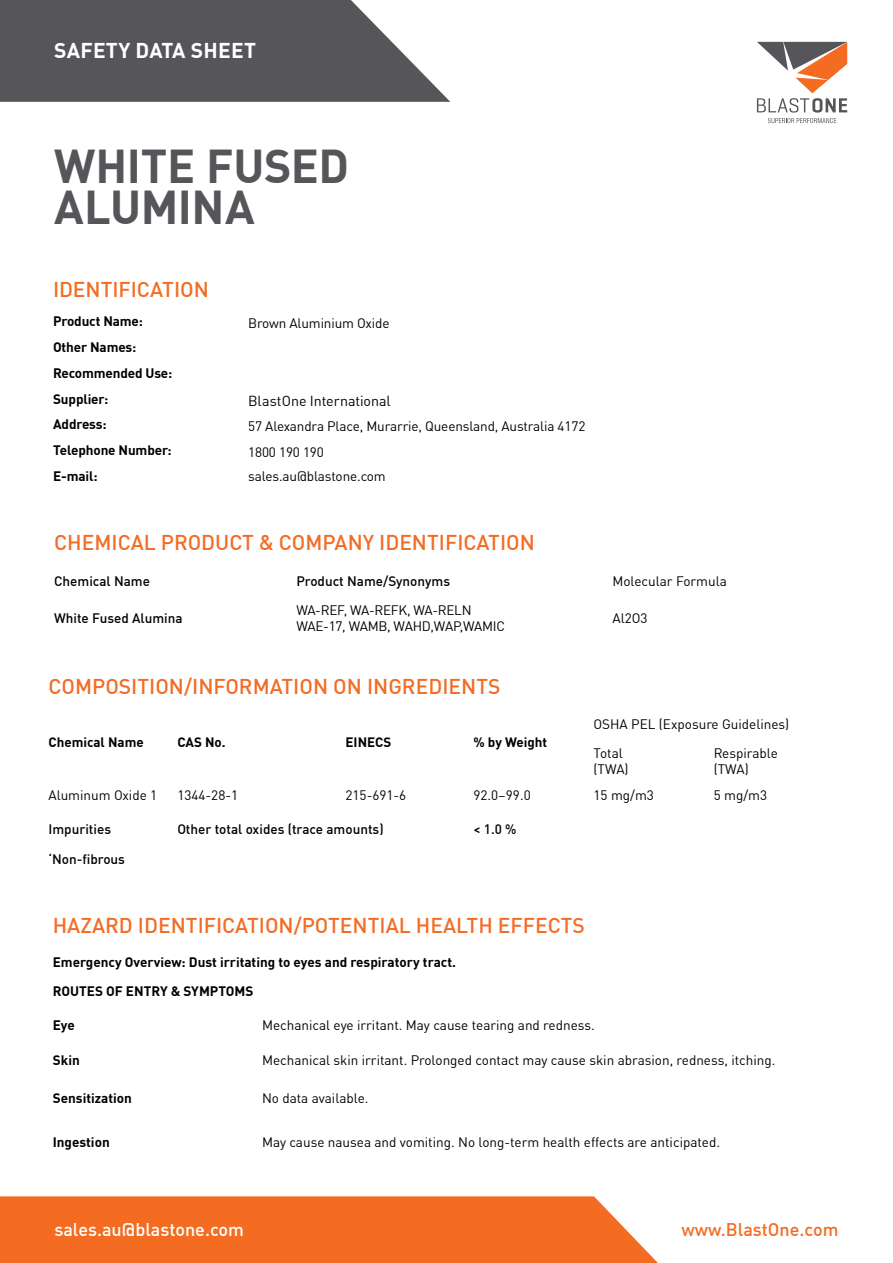
<style>
.page{position:relative;width:893px;height:1263px;background:#fff}
.page>*{position:absolute;margin:0;border:0;box-sizing:border-box;transform-origin:0 0}
.t1{font:700 46.5px/40.5px "DIN Offc";letter-spacing:-.01em;color:#56565a}
.t2{font:500 21px "DIN Offc";color:#f36c25}
.t3{font:700 21px "DIN Offc";letter-spacing:.01em;color:#fff}
.t4{font:500 21px "DIN Offc";letter-spacing:-.005em;color:#f36c21}
.t5{font:500 18px "DIN Offc";color:#fff}
.t6{font:500 18px "DIN Offc";color:#f36c21}
.t7{font:14.25px "DIN Offc";color:#000}
.t8{font:13.5px/29.1px "DIN Offc";color:#000}
.t9{font:700 13.5px/25.8px "DIN Offc";letter-spacing:-.005em;color:#000}
.t10{font:500 13.5px "DIN Offc";color:#000}
.t11{font:13.5px/16.2px "DIN Offc";letter-spacing:-.02em;color:#000}
.t12{font:700 13.35px "DIN Offc";color:#000}
</style>
<div class="page">
<svg style="left:757px;top:42px;width:90px;height:81px"></svg>
<svg style="left:0;top:0;width:450px;height:102px;fill:#56565a"></svg>
<div style="left:0;top:1196px;width:658px;height:67px;background:#f36c21"></div>
<h2 class="t3" style="left:54px;top:36px;width:203px">SAFETY DATA SHEET</h2>
<h1 class="t1" style="left:54px;top:146px;width:297px">WHITE FUSED<br>ALUMINA</h1>
<h2 class="t4" style="left:53px;top:276px;width:157px">IDENTIFICATION</h2>
<p class="t9" style="left:53px;top:308px;width:91px">Product Name:</p>
<p class="t8" style="left:248px;top:308px;width:143px">Brown Aluminium Oxide</p>
<p class="t9" style="left:53px;top:334px;width:121px">Other Names:<br>Recommended Use:<br>Supplier:</p>
<p class="t7" style="left:248px;top:391px;width:144px">BlastOne International</p>
<p class="t9" style="left:53px;top:411px;width:55px">Address:</p>
<p class="t8" style="left:248px;top:412px;width:339px">57 Alexandra Place, Murarrie, Queensland, Australia 4172</p>
<p class="t9" style="left:53px;top:437px;width:120px">Telephone Number:</p>
<p class="t8" style="left:248px;top:437px;width:77px">1800 190 190</p>
<p class="t9" style="left:53px;top:463px;width:46px">E-mail:</p>
<p class="t8" style="left:248px;top:462px;width:139px">sales.au@blastone.com</p>
<h2 class="t2" style="left:54px;top:529px;width:482px">CHEMICAL PRODUCT &amp; COMPANY IDENTIFICATION</h2>
<p class="t10" style="left:54px;top:572px;width:97px">Chemical Name</p>
<p class="t10" style="left:296px;top:572px;width:155px">Product Name/Synonyms</p>
<p class="t8" style="left:612px;top:566px;width:116px">Molecular Formula</p>
<p class="t10" style="left:54px;top:609px;width:130px">White Fused Alumina</p>
<p class="t11" style="left:296px;top:602px;width:210px">WA-REF, WA-REFK, WA-RELN<br>WAE-17, WAMB, WAHD,WAP,WAMIC</p>
<p class="t8" style="left:612px;top:603px;width:37px">Al2O3</p>
<h2 class="t2" style="left:48px;top:672px;width:453px">COMPOSITION/INFORMATION ON INGREDIENTS</h2>
<p class="t12" style="left:48px;top:733px;width:97px">Chemical Name</p>
<p class="t12" style="left:177px;top:733px;width:50px">CAS No.</p>
<p class="t12" style="left:346px;top:733px;width:47px">EINECS</p>
<p class="t12" style="left:473px;top:733px;width:75px">% by Weight</p>
<p class="t8" style="left:594px;top:709px;width:197px">OSHA PEL (Exposure Guidelines)<br>Total</p>
<p class="t8" style="left:594px;top:755px;width:37px">(TWA)</p>
<p class="t8" style="left:714px;top:745px;width:66px;line-height:16.2px">Respirable (TWA)</p>
<p class="t8" style="left:48px;top:780px;width:110px">Aluminum Oxide 1</p>
<p class="t8" style="left:177px;top:780px;width:62px">1344-28-1</p>
<p class="t8" style="left:346px;top:780px;width:62px">215-691-6</p>
<p class="t8" style="left:473px;top:780px;width:59px">92.0–99.0</p>
<p class="t8" style="left:594px;top:780px;width:62px">15 mg/m3</p>
<p class="t8" style="left:714px;top:780px;width:55px">5 mg/m3</p>
<p class="t10" style="left:48px;top:821px;width:64px">Impurities</p>
<p class="t10" style="left:177px;top:821px;width:208px">Other total oxides (trace amounts)</p>
<p class="t10" style="left:473px;top:821px;width:45px">&lt; 1.0 %</p>
<p class="t10" style="left:48px;top:851px;width:78px">‘Non-fibrous</p>
<h2 class="t2" style="left:53px;top:911px;width:533px">HAZARD IDENTIFICATION/POTENTIAL HEALTH EFFECTS</h2>
<p class="t9" style="left:53px;top:948px;width:405px;line-height:29px">Emergency Overview: Dust irritating to eyes and respiratory tract.<br>ROUTES OF ENTRY &amp; SYMPTOMS</p>
<p class="t9" style="left:53px;top:1012px;width:24px">Eye</p>
<p class="t8" style="left:262px;top:1011px;width:334px">Mechanical eye irritant. May cause tearing and redness.</p>
<p class="t9" style="left:53px;top:1047px;width:28px">Skin</p>
<p class="t8" style="left:262px;top:1046px;width:515px">Mechanical skin irritant. Prolonged contact may cause skin abrasion, redness, itching.</p>
<p class="t9" style="left:53px;top:1085px;width:81px">Sensitization</p>
<p class="t8" style="left:262px;top:1083px;width:108px">No data available.</p>
<p class="t9" style="left:53px;top:1129px;width:58px">Ingestion</p>
<p class="t8" style="left:262px;top:1128px;width:460px">May cause nausea and vomiting. No long-term health effects are anticipated.</p>
<h3 class="t5" style="left:54px;top:1218px;width:191px">sales.au@blastone.com</h3>
<h3 class="t6" style="left:681px;top:1218px;width:159px">www.BlastOne.com</h3>
</div>
